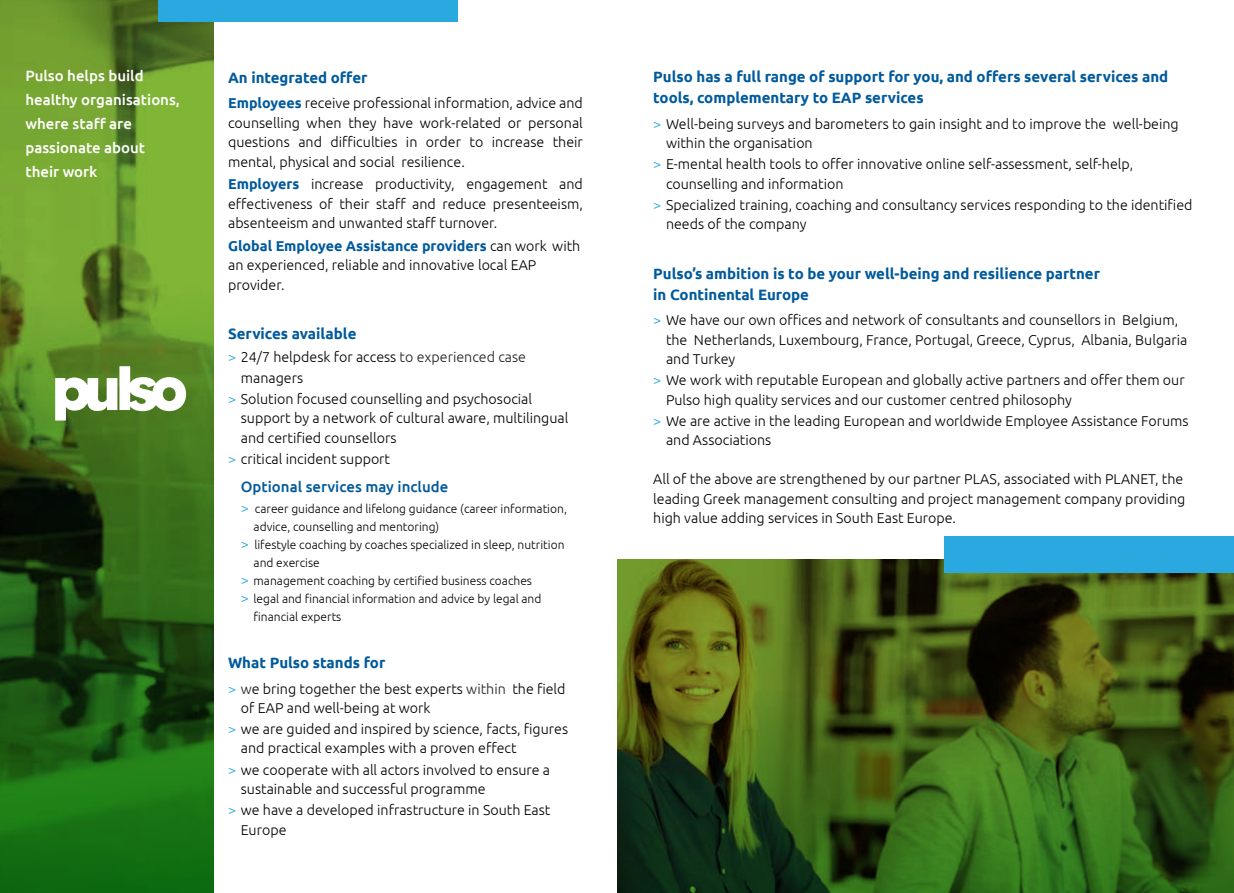
<style>
.page{position:relative;width:1234px;height:893px;background:#fff}
.page>*{position:absolute;margin:0;border:0;box-sizing:border-box;transform-origin:0 0}
.t1{font:700 15px/21px "Ubuntu";color:#005a9c}
.t2{font:500 15px/24px "Ubuntu";color:#fff}
.t3{font:500 15px "Ubuntu";color:#005a9c}
.t4{font:300 14.25px/19.5px "Ubuntu";color:#000}
.t5{font:300 12px "Ubuntu";color:#000}
.s1{font-weight:700;color:#005a9c}
.s2{color:#2aa8e0}
.s3{color:#231f20}
.s4{font-size:14.25px;color:#2aa8e0}
</style>
<div class="page">
<svg style="left:617px;top:559px;width:616px;height:334px;background:#3c5816"></svg>
<svg style="left:0;top:0;width:214px;height:893px;background:#42761f"></svg>
<svg style="left:55px;top:366px;width:131px;height:55px"></svg>
<div style="left:159px;top:0;width:299px;height:22px;background:#2aa8e0"></div>
<div style="left:944px;top:536px;width:289px;height:36px;background:#2aa8e0"></div>
<p class="t2" style="left:25px;top:63px;width:156px">Pulso helps build healthy organisations, where staff are passionate about their work</p>
<p class="t1" style="left:653px;top:66px;width:516px">Pulso has a full range of support for you, and offers several services and tools, complementary to EAP services</p>
<p class="t1" style="left:228px;top:67px;width:141px">An integrated offer</p>
<p class="t4" style="left:228px;top:93px;width:356px;text-align:justify"><span class="s1">Employees</span> receive professional information, advice and counselling when they have work-related or personal questions and difficulties in order to increase their mental, physical and social resilience.</p>
<p class="t4" style="left:228px;top:174px;width:356px;text-align:justify"><span class="s1">Employers</span> increase productivity, engagement and effectiveness of their staff and reduce presenteeism, absenteeism and unwanted staff turnover.</p>
<p class="t4" style="left:228px;top:236px;width:354px"><span class="s1">Global Employee Assistance providers</span> can work with an experienced, reliable and innovative local EAP provider.</p>
<p class="t1" style="left:228px;top:323px;width:130px">Services available</p>
<p class="t4" style="left:228px;top:347px;width:299px"><span class="s2">&gt;</span> 24/7 helpdesk for access <span class="s3">to experienced case</span></p>
<p class="t4" style="left:241px;top:368px;width:64px">managers</p>
<p class="t4" style="left:228px;top:389px;width:305px"><span class="s2">&gt;</span> Solution focused counselling and psychosocial</p>
<p class="t4" style="left:241px;top:408px;width:329px">support by a network of cultural aware, multilingual and certified counsellors</p>
<p class="t4" style="left:228px;top:449px;width:163px"><span class="s2">&gt;</span> critical incident support</p>
<p class="t3" style="left:241px;top:478px;width:209px">Optional services may include</p>
<p class="t5" style="left:241px;top:502px;width:327px"><span class="s4">&gt;</span> career guidance and lifelong guidance (career information,</p>
<p class="t5" style="left:253px;top:520px;width:187px">advice, counselling and mentoring)</p>
<p class="t5" style="left:241px;top:538px;width:325px"><span class="s4">&gt;</span> lifestyle coaching by coaches specialized in sleep, nutrition</p>
<p class="t5" style="left:253px;top:556px;width:68px">and exercise</p>
<p class="t5" style="left:241px;top:574px;width:293px"><span class="s4">&gt;</span> management coaching by certified business coaches</p>
<p class="t5" style="left:241px;top:592px;width:302px"><span class="s4">&gt;</span> legal and financial information and advice by legal and</p>
<p class="t5" style="left:253px;top:610px;width:89px">financial experts</p>
<p class="t1" style="left:228px;top:652px;width:159px">What Pulso stands for</p>
<p class="t4" style="left:241px;top:678px;width:326px;text-indent:-13px"><span class="s2">&gt;</span> <span class="s3">w</span>e bring together the best experts <span class="s3">within</span> the field of EAP and well-being at work</p>
<p class="t4" style="left:241px;top:719px;width:329px;text-indent:-13px"><span class="s2">&gt;</span> we are guided and inspired by science, facts, figures and practical examples with a proven effect</p>
<p class="t4" style="left:241px;top:759px;width:311px;text-indent:-13px"><span class="s2">&gt;</span> we cooperate with all actors involved to ensure a sustainable and successful programme</p>
<p class="t4" style="left:241px;top:800px;width:311px;text-indent:-13px"><span class="s2">&gt;</span> we have a developed infrastructure in South East<br>Europe</p>
<p class="t4" style="left:666px;top:113px;width:514px;text-indent:-13px"><span class="s2">&gt;</span> Well-being surveys and barometers to gain insight and to improve the well-being within the organisation</p>
<p class="t4" style="left:666px;top:154px;width:468px;text-indent:-13px"><span class="s2">&gt;</span> E-mental health tools to offer innovative online self-assessment, self-help, counselling and information</p>
<p class="t4" style="left:666px;top:194px;width:528px;text-indent:-13px"><span class="s2">&gt;</span> Specialized training, coaching and consultancy services responding to the identified needs of the company</p>
<p class="t1" style="left:653px;top:263px;width:448px">Pulso’s ambition is to be your well-being and resilience partner in Continental Europe</p>
<p class="t4" style="left:666px;top:310px;width:523px;text-indent:-13px"><span class="s2">&gt;</span> We have our own offices and network of consultants and counsellors in Belgium, the Netherlands, Luxembourg, France, Portugal, Greece, Cyprus, Albania, Bulgaria and Turkey</p>
<p class="t4" style="left:666px;top:370px;width:520px;text-indent:-13px"><span class="s2">&gt;</span> We work with reputable European and globally active partners and offer them our<br>Pulso high quality services and our customer centred philosophy</p>
<p class="t4" style="left:666px;top:410px;width:524px;text-indent:-13px"><span class="s2">&gt;</span> We are active in the leading European and worldwide Employee Assistance Forums and Associations</p>
<p class="t4" style="left:653px;top:469px;width:533px">All of the above are strengthened by our partner PLAS, associated with PLANET, the leading Greek management consulting and project management company providing high value adding services in South East Europe.</p>
</div>
